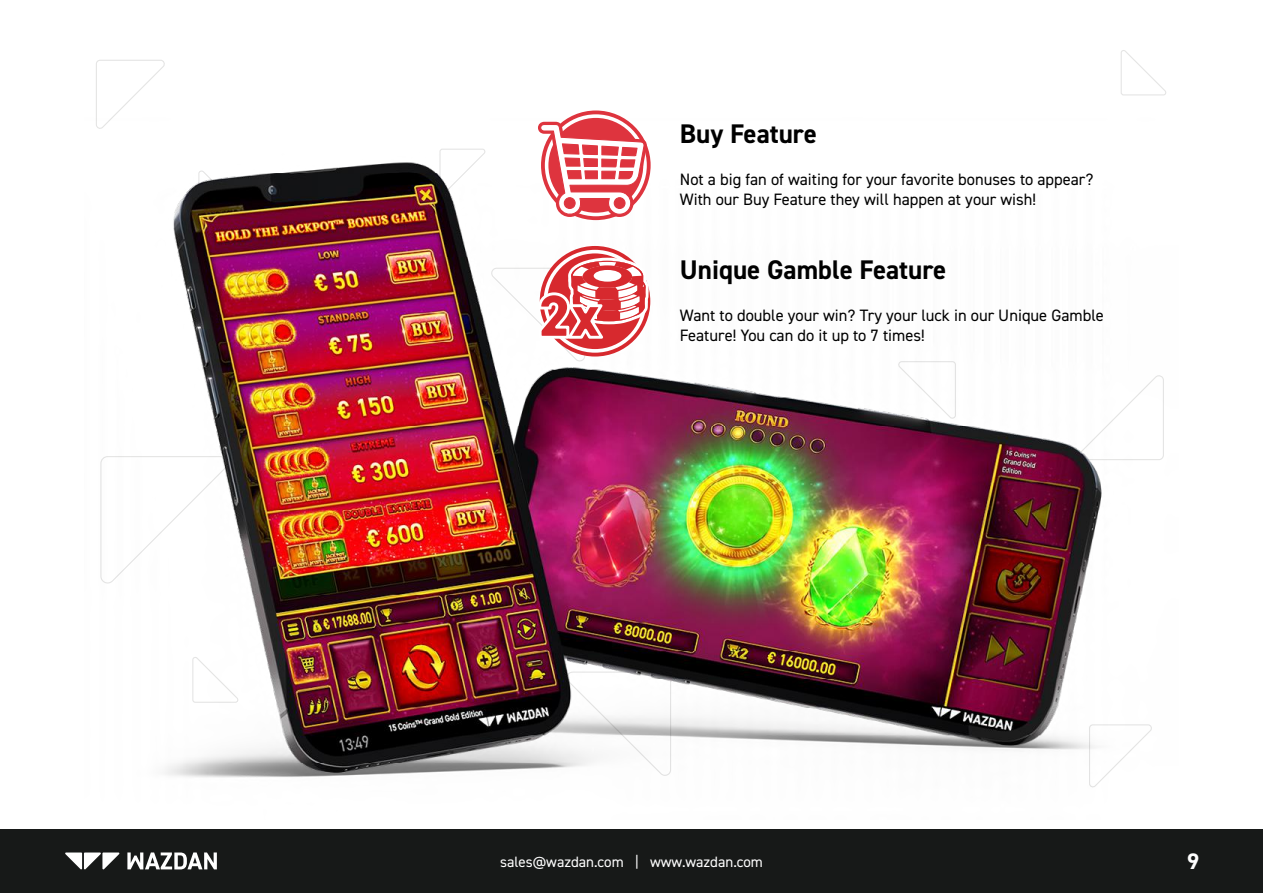
<style>
.page{position:relative;width:1263px;height:893px;background:#fff}
.page>*{position:absolute;margin:0;border:0;box-sizing:border-box;transform-origin:0 0}
.t1{font:700 27px "DIN2014";color:#000}
.t2{font:700 22.5px "DIN2014";color:#fff}
.t3{font:16.5px/19.5px "DIN2014";color:#000}
.t4{font:15px "DIN2014";color:#fff}
</style>
<div class="page">
<div style="left:0;top:830px;width:1263px;height:63px;background:#171918"></div>
<svg style="left:96px;top:60px;width:69px;height:30px"></svg>
<svg style="left:1121px;top:50px;width:44px;height:40px"></svg>
<svg style="left:65px;top:852px;width:55px;height:18px"></svg>
<svg style="left:127px;top:852px;width:90px;height:17px"></svg>
<img style="left:96px;top:90px;width:1070px;height:698px">
<svg style="left:541px;top:110px;width:110px;height:110px"></svg>
<svg style="left:538px;top:114px;width:109px;height:103px"></svg>
<svg style="left:488px;top:250px;width:161px;height:113px"></svg>
<h1 class="t1" style="left:680px;top:116px;width:139px">Buy Feature</h1>
<p class="t3" style="left:680px;top:170px;width:415px">Not a big fan of waiting for your favorite bonuses to appear?<br>With our Buy Feature they will happen at your wish!</p>
<h1 class="t1" style="left:680px;top:252px;width:268px">Unique Gamble Feature</h1>
<p class="t3" style="left:680px;top:306px;width:426px">Want to double your win? Try your luck in our Unique Gamble<br>Feature! You can do it up to 7 times!</p>
<p class="t4" style="left:500px;top:852px;width:264px">sales@wazdan.com | www.wazdan.com</p>
<h2 class="t2" style="left:1187px;top:847px;width:14px">9</h2>
</div>
